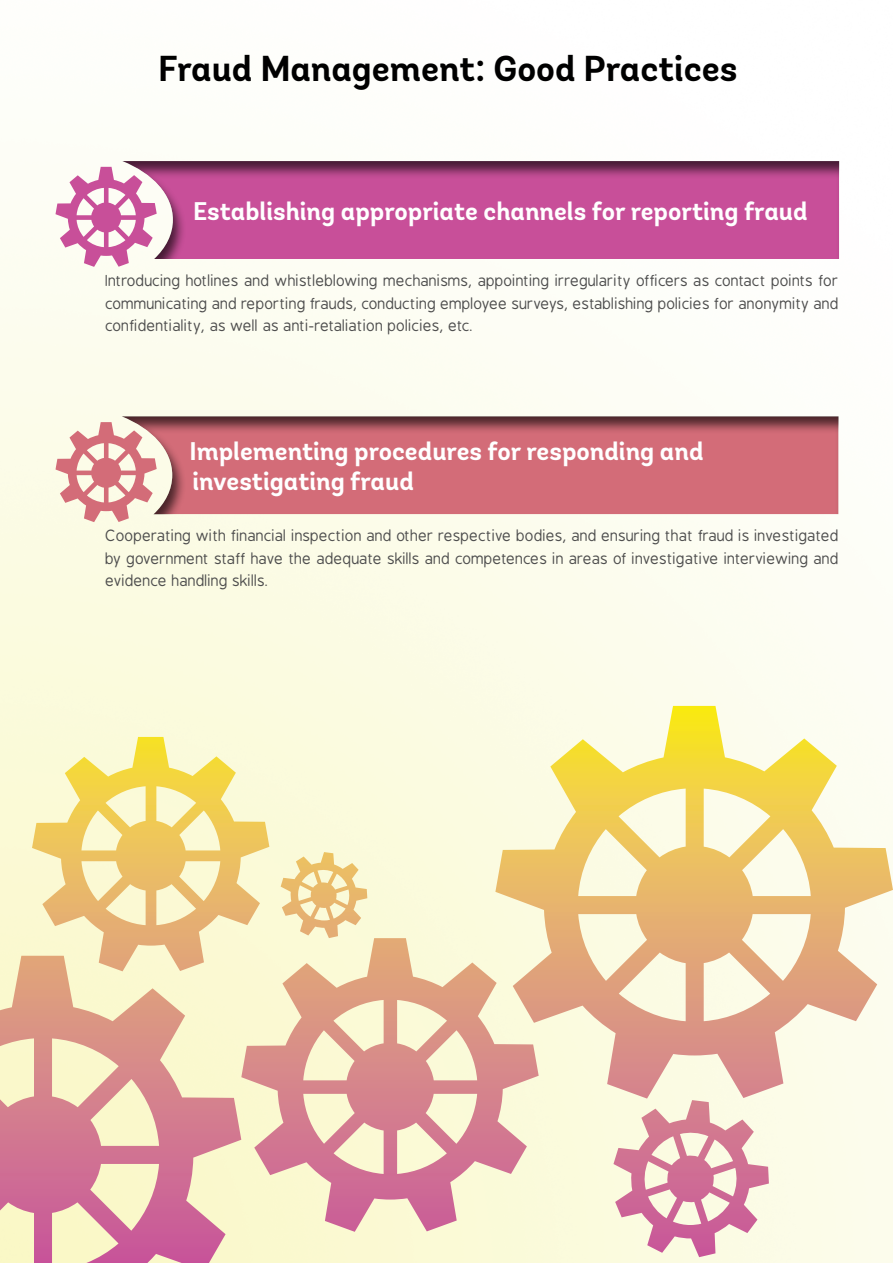
<style>
.page{position:relative;width:893px;height:1263px;background:#fff}
.page>*{position:absolute;margin:0;border:0;box-sizing:border-box;transform-origin:0 0}
.good_practice{font:700 36px "Andes";color:#000}
.t1{font:700 25.5px/30.6px "Andes";color:#fff}
.Body_text{font:15px/22.5px "B Preplay";color:#4d4d4d;text-align:justify}
</style>
<div class="page">
<div style="left:122px;top:160px;width:718px;height:101px;background:#231f20;opacity:.75"></div>
<svg style="left:56px;top:167px;width:101px;height:100px"></svg>
<div style="left:121px;top:415px;width:718px;height:101px;background:#231f20;opacity:.75"></div>
<svg style="left:56px;top:422px;width:101px;height:100px;background:#e7b7b2"></svg>
<svg style="left:0;top:956px;width:241px;height:307px;background:#e5b5ab"></svg>
<svg style="left:241px;top:938px;width:298px;height:294px;background:#e9c2b1"></svg>
<svg style="left:32px;top:737px;width:237px;height:234px;background:#f3df9e"></svg>
<svg style="left:613px;top:1100px;width:156px;height:157px;background:#e7bbbf"></svg>
<svg style="left:495px;top:706px;width:398px;height:392px;background:#f1d9ac"></svg>
<svg style="left:281px;top:852px;width:86px;height:86px;background:#f2dba6"></svg>
<p class="good_practice" style="left:158px;top:46px;width:581px">Fraud Management: Good Practices</p>
<h2 class="t1" style="left:193px;top:196px;width:616px">Establishing appropriate channels for reporting fraud</h2>
<p class="Body_text" style="left:106px;top:270px;width:735px">Introducing hotlines and whistleblowing mechanisms, appointing irregularity officers as contact points for communicating and reporting frauds, conducting employee surveys, establishing policies for anonymity and confidentiality, as well as anti-retaliation policies, etc.</p>
<h2 class="t1" style="left:189px;top:436px;width:515px">Implementing procedures for responding and investigating fraud</h2>
<p class="Body_text" style="left:106px;top:525px;width:735px">Cooperating with financial inspection and other respective bodies, and ensuring that fraud is investigated by government staff have the adequate skills and competences in areas of investigative interviewing and evidence handling skills.</p>
</div>
